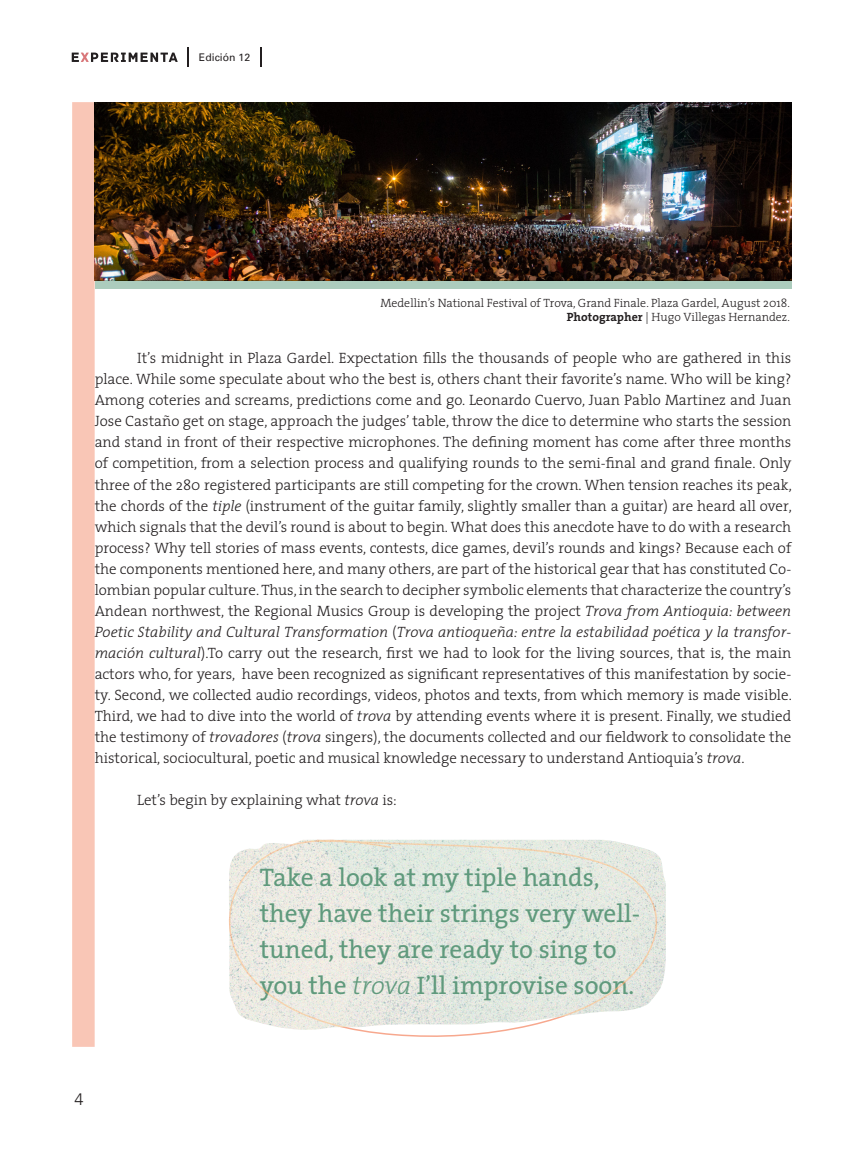
<style>
.page{position:relative;width:851px;height:1149px;background:#fff}
.page>*{position:absolute;margin:0;border:0;box-sizing:border-box;transform-origin:0 0}
.Cuerpo_de_texto_1{font:25.5px/36px "The Serif";color:#609a7d}
.t1{font:300 16.5px "Univers";color:#231f20}
.Cuerpo_de_texto_1-2{font:300 15px/21px "The Serif";color:#231f20;text-align:justify}
.Cuerpo_de_texto_1-3{font:300 12px "The Serif";color:#231f20}
.t2{font:10.5px "Univers LT Std";color:#231f20}
.s1{font-weight:700}
.s2{font-style:italic}
.s3{font-weight:300;font-style:italic}
</style>
<div class="page">
<svg style="left:187px;top:48px;width:2px;height:19px"></svg>
<svg style="left:260px;top:48px;width:1px;height:19px"></svg>
<svg style="left:72px;top:53px;width:106px;height:9px"></svg>
<svg style="left:229px;top:839px;width:429px;height:198px;background:#e6e9e1"></svg>
<div style="left:72px;top:102px;width:23px;height:944px;background:#f9c6b6"></div>
<img style="left:95px;top:102px;width:696px;height:179px">
<div style="left:95px;top:281px;width:696px;height:8px;background:#acccbd"></div>
<p class="t2" style="left:199px;top:51px;width:53px">Edición 12</p>
<p class="Cuerpo_de_texto_1-3" style="left:380px;top:293px;width:411px">Medellin’s National Festival of Trova, Grand Finale. Plaza Gardel, August 2018.</p>
<p class="Cuerpo_de_texto_1-3" style="left:566px;top:307px;width:224px"><span class="s1">Photographer</span> | Hugo Villegas Hernandez.</p>
<p class="Cuerpo_de_texto_1-2" style="left:95px;top:347px;width:698px;text-indent:43px">It’s midnight in Plaza Gardel. Expectation fills the thousands of people who are gathered in this place. While some speculate about who the best is, others chant their favorite’s name. Who will be king?<br>Among coteries and screams, predictions come and go. Leonardo Cuervo, Juan Pablo Martinez and Juan Jose Castaño get on stage, approach the judges’ table, throw the dice to determine who starts the session and stand in front of their respective microphones. The defining moment has come after three months of competition, from a selection process and qualifying rounds to the semi-final and grand finale. Only three of the 280 registered participants are still competing for the crown. When tension reaches its peak, the chords of the <span class="s2">tiple</span> (instrument of the guitar family, slightly smaller than a guitar) are heard all over, which signals that the devil’s round is about to begin. What does this anecdote have to do with a research process? Why tell stories of mass events, contests, dice games, devil’s rounds and kings? Because each of the components mentioned here, and many others, are part of the historical gear that has constituted Co&shy;lombian popular culture. Thus, in the search to decipher symbolic elements that characterize the country’s Andean northwest, the Regional Musics Group is developing the project <span class="s2">Trova from Antioquia: between Poetic Stability and Cultural Transformation</span> (<span class="s2">Trova antioqueña: entre la estabilidad poética y la transfor&shy;mación cultural</span>).To carry out the research, first we had to look for the living sources, that is, the main actors who, for years, have been recognized as significant representatives of this manifestation by socie&shy;ty. Second, we collected audio recordings, videos, photos and texts, from which memory is made visible.<br>Third, we had to dive into the world of <span class="s2">trova</span> by attending events where it is present. Finally, we studied the testimony of <span class="s2">trovadores</span> (<span class="s2">trova</span> singers), the documents collected and our fieldwork to consolidate the historical, sociocultural, poetic and musical knowledge necessary to understand Antioquia’s <span class="s2">trova</span>.</p>
<p class="Cuerpo_de_texto_1-2" style="left:137px;top:788px;width:261px">Let’s begin by explaining what <span class="s2">trova</span> is:</p>
<p class="Cuerpo_de_texto_1" style="left:260px;top:858px;width:382px">Take a look at my tiple hands, they have their strings very well&shy;tuned, they are ready to sing to you the <span class="s3">trova</span> I’ll improvise soon.</p>
<p class="t1" style="left:75px;top:1088px;width:11px">4</p>
</div>
